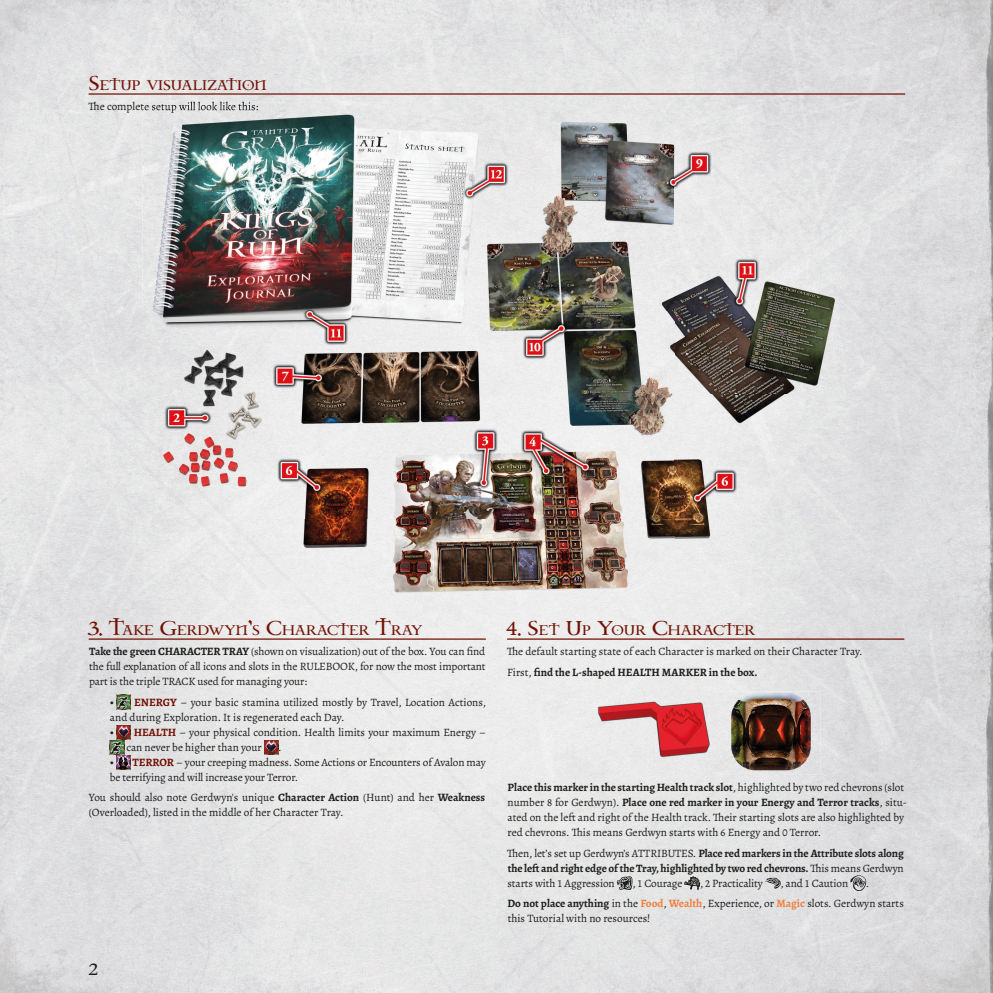
<style>
.page{position:relative;width:993px;height:993px;background:#fff}
.page>*{position:absolute;margin:0;border:0;box-sizing:border-box;transform-origin:0 0}
.t1{font:15px "Celtic Garamond Pro";color:#1d1d1b}
.t2{font:12.25px "Celtic Garamond Pro Rough";color:#711103}
.t3{font:11.25px/15px "Alegreya";color:#1d1d1b}
.t4{font:700 11.25px/15px "Alegreya";letter-spacing:-.01em;color:#1d1d1b;text-align:justify}
.s1{font-size:17.5px}
.s2{font-weight:700}
.s3{font-family:"Sitka Display"}
.s4{font-weight:700;color:#711103}
.s5{font-weight:400}
.s6{font-weight:700;color:#f07f3c}
</style>
<div class="page">
<img style="left:0;top:0;width:165px;height:992px">
<img style="left:165px;top:0;width:573px;height:103px">
<img style="left:738px;top:0;width:254px;height:121px">
<img style="left:851px;top:121px;width:141px;height:441px">
<img style="left:165px;top:603px;width:529px;height:389px">
<img style="left:694px;top:562px;width:298px;height:132px">
<img style="left:694px;top:694px;width:44px;height:298px">
<img style="left:783px;top:694px;width:209px;height:298px">
<img style="left:738px;top:774px;width:45px;height:218px">
<div style="left:124px;top:742px;width:138px;height:11px;background:#e4e4e4"></div>
<img style="left:89px;top:102px;width:169px;height:11px">
<hr style="left:89px;top:638px;width:396px;height:1px;background:#711103">
<img style="left:116px;top:694px;width:15px;height:15px">
<img style="left:116px;top:724px;width:15px;height:15px">
<img style="left:110px;top:739px;width:14px;height:15px">
<img style="left:264px;top:739px;width:14px;height:15px">
<img style="left:116px;top:754px;width:14px;height:15px">
<hr style="left:507px;top:638px;width:397px;height:1px;background:#711103">
<img style="left:590px;top:695px;width:127px;height:75px">
<img style="left:717px;top:691px;width:103px;height:83px">
<svg style="left:616px;top:876px;width:16px;height:13px"></svg>
<svg style="left:684px;top:876px;width:16px;height:13px"></svg>
<svg style="left:764px;top:877px;width:16px;height:11px"></svg>
<svg style="left:849px;top:875px;width:16px;height:15px"></svg>
<hr style="left:89px;top:93px;width:815px;height:2px;background:#711103">
<img style="left:142px;top:103px;width:709px;height:500px">
<img style="left:142px;top:103px;width:116px;height:10px">
<p class="t2" style="left:89px;top:77px;width:179px"><span class="s1">S</span>ETUP VISUALIZATION</p>
<p class="t2" style="left:88px;top:621px;width:335px"><span class="s1">3. T</span>AKE <span class="s1">G</span>ERDWYN<span class="s1">’</span>S <span class="s1">C</span>HARACTER <span class="s1">T</span>RAY</p>
<p class="t3" style="left:89px;top:643px;width:398px;text-align:justify"><span class="s2">Take the green CHARACTER TRAY</span> (shown on visualization) out of the box. You can find the full explanation of all icons and slots in the RULEBOOK, for now the most important part is the triple TRACK used for managing your:</p>
<p class="t3" style="left:110px;top:694px;width:377px"><span class="s3">•</span> <span class="s4">ENERGY</span> – your basic stamina utilized mostly by Travel, Location Actions, and during Exploration. It is regenerated each Day.</p>
<p class="t3" style="left:126px;top:724px;width:361px;text-indent:-16px"><span class="s3">•</span> <span class="s4">HEALTH</span> – your physical condition. Health limits your maximum Energy – can never be higher than your</p>
<p class="t3" style="left:278px;top:739px;width:5px">.</p>
<p class="t3" style="left:110px;top:754px;width:377px"><span class="s3">•</span> <span class="s4">TERROR</span> – your creeping madness. Some Actions or Encounters of Avalon may be terrifying and will increase your Terror.</p>
<p class="t3" style="left:89px;top:789px;width:398px">You should also note Gerdwyn's unique <span class="s2">Character Action</span> (Hunt) and her <span class="s2">Weakness </span>(Overloaded), listed in the middle of her Character Tray.</p>
<h1 class="t1" style="left:89px;top:958px;width:11px">2</h1>
<p class="t2" style="left:506px;top:621px;width:250px"><span class="s1">4. S</span>ET <span class="s1">U</span>P <span class="s1">Y</span>OUR <span class="s1">C</span>HARACTER</p>
<p class="t3" style="left:507px;top:641px;width:357px;line-height:20.4px">The default starting state of each Character is marked on their Character Tray.<br>First, <span class="s2">find the L-shaped HEALTH MARKER in the box.</span></p>
<p class="t3" style="left:507px;top:779px;width:401px"><span class="s2">Place this marker in the starting Health track slot</span>, highlighted by two red chevrons (slot number 8 for Gerdwyn). <span class="s2">Place one red marker in your Energy and Terror tracks</span>, situ&shy;ated on the left and right of the Health track. Their starting slots are also highlighted by red chevrons. This means Gerdwyn starts with 6 Energy and 0 Terror.</p>
<p class="t4" style="left:507px;top:844px;width:398px"><span class="s5">Then, let’s set up Gerdwyn’s ATTRIBUTES.</span> Place red markers in the Attribute slots along the left and right edge of the Tray, highlighted by two red chevrons. <span class="s5">This means Gerdwyn starts with 1 Aggression</span></p>
<p class="t3" style="left:632px;top:875px;width:52px">, 1 Courage</p>
<p class="t3" style="left:700px;top:875px;width:64px">, 2 Practicality</p>
<p class="t3" style="left:780px;top:875px;width:69px">, and 1 Caution</p>
<p class="t3" style="left:507px;top:872px;width:398px;line-height:20.4px;text-indent:358px">.<br><span class="s2">Do not place anything</span> in the <span class="s6">Food</span>, <span class="s6">Wealth</span>, Experience, or <span class="s6">Magic</span> slots. Gerdwyn starts</p>
<p class="t3" style="left:507px;top:910px;width:144px">this Tutorial with no resources!</p>
</div>
